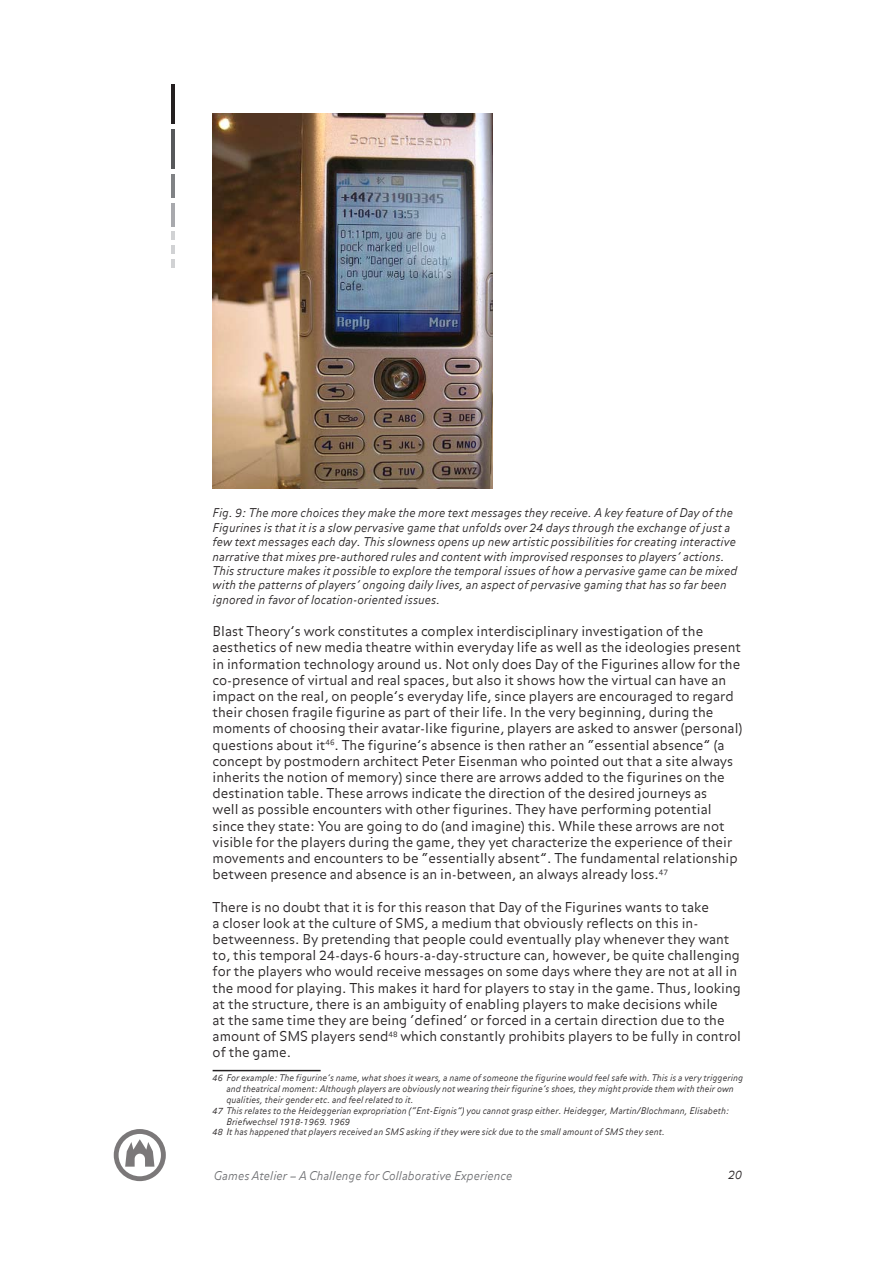
<style>
.page{position:relative;width:893px;height:1263px;background:#fff}
.page>*{position:absolute;margin:0;border:0;box-sizing:border-box;transform-origin:0 0}
.t1{font:300 13.5px/16.2px "Balance";color:#231f20}
.t2{font:italic 300 12px/14.4px "Balance";color:#231f20}
.t3{font:italic 300 12px "Balance";color:#6c6d70}
.t4{font:italic 300 9px "Balance";color:#231f20}
</style>
<div class="page">
<hr style="left:171px;top:84px;width:4px;height:40px;background:#231f20">
<svg style="left:114px;top:1129px;width:52px;height:52px"></svg>
<hr style="left:171px;top:129px;width:4px;height:40px;background:#57585a">
<hr style="left:171px;top:174px;width:4px;height:24px;background:#808285">
<hr style="left:171px;top:203px;width:4px;height:23px;background:#a8a9ad">
<svg style="left:171px;top:232px;width:4px;height:36px"></svg>
<img style="left:213px;top:114px;width:280px;height:374px">
<hr style="left:213px;top:1070px;width:108px;height:1px;background:#231f20">
<p class="t2" style="left:213px;top:506px;width:526px">Fig. 9: The more choices they make the more text messages they receive. A key feature of Day of the Figurines is that it is a slow pervasive game that unfolds over 24 days through the exchange of just a few text messages each day. This slowness opens up new artistic possibilities for creating interactive narrative that mixes pre-authored rules and content with improvised responses to players’ actions.<br>This structure makes it possible to explore the temporal issues of how a pervasive game can be mixed with the patterns of players’ ongoing daily lives, an aspect of pervasive gaming that has so far been ignored in favor of location-oriented issues.</p>
<p class="t1" style="left:213px;top:624px;width:532px">Blast Theory’s work constitutes a complex interdisciplinary investigation of the aesthetics of new media theatre within everyday life as well as the ideologies present in information technology around us. Not only does Day of the Figurines allow for the co-presence of virtual and real spaces, but also it shows how the virtual can have an impact on the real, on people’s everyday life, since players are encouraged to regard their chosen fragile figurine as part of their life. In the very beginning, during the moments of choosing their avatar-like figurine, players are asked to answer (personal) questions about it<sup>46</sup>. The figurine’s absence is then rather an “essential absence” (a concept by postmodern architect Peter Eisenman who pointed out that a site always inherits the notion of memory) since there are arrows added to the figurines on the destination table. These arrows indicate the direction of the desired journeys as<br>well as possible encounters with other figurines. They have performing potential since they state: You are going to do (and imagine) this. While these arrows are not visible for the players during the game, they yet characterize the experience of their movements and encounters to be “essentially absent”. The fundamental relationship between presence and absence is an in-between, an always already loss.<sup>47</sup></p>
<p class="t1" style="left:213px;top:899px;width:530px">There is no doubt that it is for this reason that Day of the Figurines wants to take<br>a closer look at the culture of SMS, a medium that obviously reflects on this in&shy;betweenness. By pretending that people could eventually play whenever they want to, this temporal 24-days-6 hours-a-day-structure can, however, be quite challenging for the players who would receive messages on some days where they are not at all in the mood for playing. This makes it hard for players to stay in the game. Thus, looking at the structure, there is an ambiguity of enabling players to make decisions while<br>at the same time they are being ‘defined’ or forced in a certain direction due to the amount of SMS players send<sup>48</sup> which constantly prohibits players to be fully in control of the game.</p>
<p class="t4" style="left:213px;top:1073px;width:532px">46 For example: The figurine’s name, what shoes it wears, a name of someone the figurine would feel safe with. This is a very triggering</p>
<p class="t4" style="left:226px;top:1084px;width:509px">and theatrical moment: Although players are obviously not wearing their figurine’s shoes, they might provide them with their own</p>
<p class="t4" style="left:226px;top:1094px;width:189px">qualities, their gender etc. and feel related to it.</p>
<p class="t4" style="left:213px;top:1105px;width:518px">47 This relates to the Heideggerian expropriation (“Ent-Eignis”) you cannot grasp either. Heidegger, Martin/Blochmann, Elisabeth:</p>
<p class="t4" style="left:226px;top:1116px;width:125px">Briefwechsel 1918-1969. 1969</p>
<p class="t4" style="left:213px;top:1127px;width:454px">48 It has happened that players received an SMS asking if they were sick due to the small amount of SMS they sent.</p>
<p class="t3" style="left:214px;top:1169px;width:300px">Games Atelier – A Challenge for Collaborative Experience</p>
<p class="t2" style="left:728px;top:1168px;width:15px">20</p>
</div>
